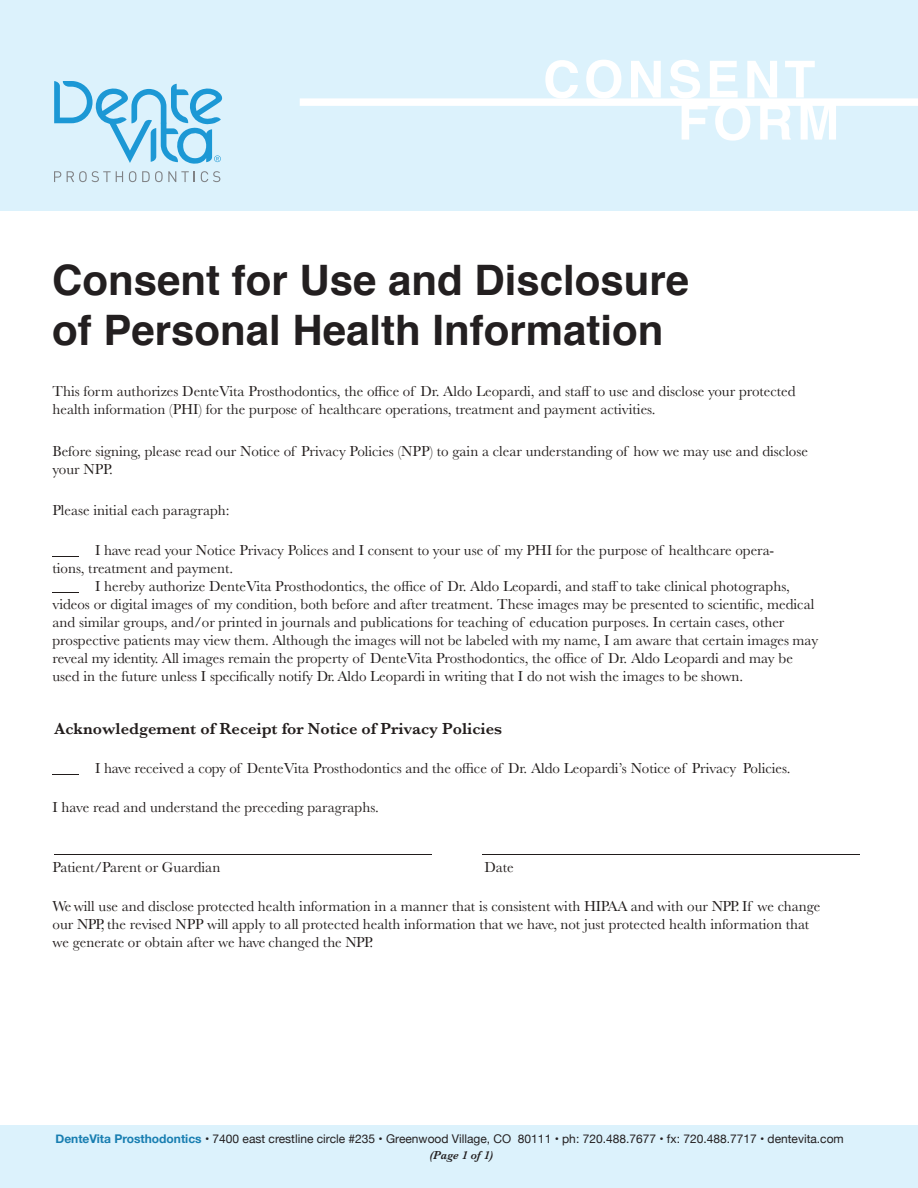
<style>
.page{position:relative;width:918px;height:1188px;background:#fff}
.page>*{position:absolute;margin:0;border:0;box-sizing:border-box;transform-origin:0 0}
.t1{font:700 51px/42.2px "Helvetica";letter-spacing:.075em;color:#fff}
.t2{font:700 42px/50.4px "Helvetica";color:#231f20}
.t3{font:600 16.5px "Baskerville";color:#221d1c}
.t4{font:15px/18px "Baskerville";color:#221d1c}
.t5{font:12px "Helvetica Neue";color:#231f20}
.t6{font:italic 600 12px "Baskerville";color:#231f20}
.s1{font-weight:700;color:#187eb1}
</style>
<div class="page">
<div style="left:0;top:1125px;width:918px;height:63px;background:#dcf2fc"></div>
<div style="left:0;top:0;width:918px;height:211px;background:#dcf2fc"></div>
<svg style="left:54px;top:171px;width:7px;height:11px"></svg>
<svg style="left:67px;top:171px;width:56px;height:11px"></svg>
<svg style="left:129px;top:171px;width:7px;height:11px"></svg>
<svg style="left:142px;top:171px;width:53px;height:11px"></svg>
<svg style="left:201px;top:171px;width:19px;height:11px"></svg>
<svg style="left:54px;top:81px;width:168px;height:83px"></svg>
<div style="left:300px;top:98px;width:618px;height:8px;background:#fff"></div>
<svg style="left:52px;top:556px;width:27px;height:1px"></svg>
<svg style="left:52px;top:592px;width:27px;height:1px"></svg>
<svg style="left:52px;top:774px;width:27px;height:1px"></svg>
<hr style="left:54px;top:854px;width:378px;height:1px;background:#211c1b">
<hr style="left:482px;top:854px;width:378px;height:1px;background:#211c1b">
<h1 class="t1" style="left:678px;top:62px;width:163px;text-indent:-135px">CONSENT<br>FORM</h1>
<h2 class="t2" style="left:52px;top:258px;width:639px">Consent for Use and Disclosure of Personal Health Information</h2>
<p class="t4" style="left:53px;top:383px;width:745px">This form authorizes DenteVita Prosthodontics, the office of Dr. Aldo Leopardi, and staff to use and disclose your protected health information (PHI) for the purpose of healthcare operations, treatment and payment activities.</p>
<p class="t4" style="left:53px;top:442px;width:757px">Before signing, please read our Notice of Privacy Policies (NPP) to gain a clear understanding of how we may use and disclose your NPP.</p>
<p class="t4" style="left:53px;top:501px;width:179px">Please initial each paragraph:</p>
<p class="t4" style="left:52px;top:541px;width:723px;text-indent:43px">I have read your Notice Privacy Polices and I consent to your use of my PHI for the purpose of healthcare opera‐ tions, treatment and payment.</p>
<p class="t4" style="left:52px;top:577px;width:767px;text-indent:43px">I hereby authorize DenteVita Prosthodontics, the office of Dr. Aldo Leopardi, and staff to take clinical photographs, videos or digital images of my condition, both before and after treatment. These images may be presented to scientific, medical and similar groups, and/or printed in journals and publications for teaching of education purposes. In certain cases, other prospective patients may view them. Although the images will not be labeled with my name, I am aware that certain images may reveal my identity. All images remain the property of DenteVita Prosthodontics, the office of Dr. Aldo Leopardi and may be used in the future unless I specifically notify Dr. Aldo Leopardi in writing that I do not wish the images to be shown.</p>
<p class="t3" style="left:54px;top:719px;width:450px">Acknowledgement of Receipt for Notice of Privacy Policies</p>
<p class="t4" style="left:95px;top:759px;width:697px">I have received a copy of DenteVita Prosthodontics and the office of Dr. Aldo Leopardi’s Notice of Privacy Policies.</p>
<p class="t4" style="left:52px;top:798px;width:328px">I have read and understand the preceding paragraphs.</p>
<p class="t4" style="left:52px;top:858px;width:169px">Patient/Parent or Guardian</p>
<p class="t4" style="left:484px;top:858px;width:31px">Date</p>
<p class="t4" style="left:52px;top:897px;width:769px">We will use and disclose protected health information in a manner that is consistent with HIPAA and with our NPP. If we change our NPP, the revised NPP will apply to all protected health information that we have, not just protected health information that we generate or obtain after we have changed the NPP.</p>
<p class="t5" style="left:56px;top:1131px;width:790px"><span class="s1">DenteVita Prosthodontics</span> • 7400 east crestline circle #235 • Greenwood Village, CO 80111 • ph: 720.488.7677 • fx: 720.488.7717 • dentevita.com</p>
<p class="t6" style="left:430px;top:1148px;width:65px">(Page 1 of 1)</p>
</div>
